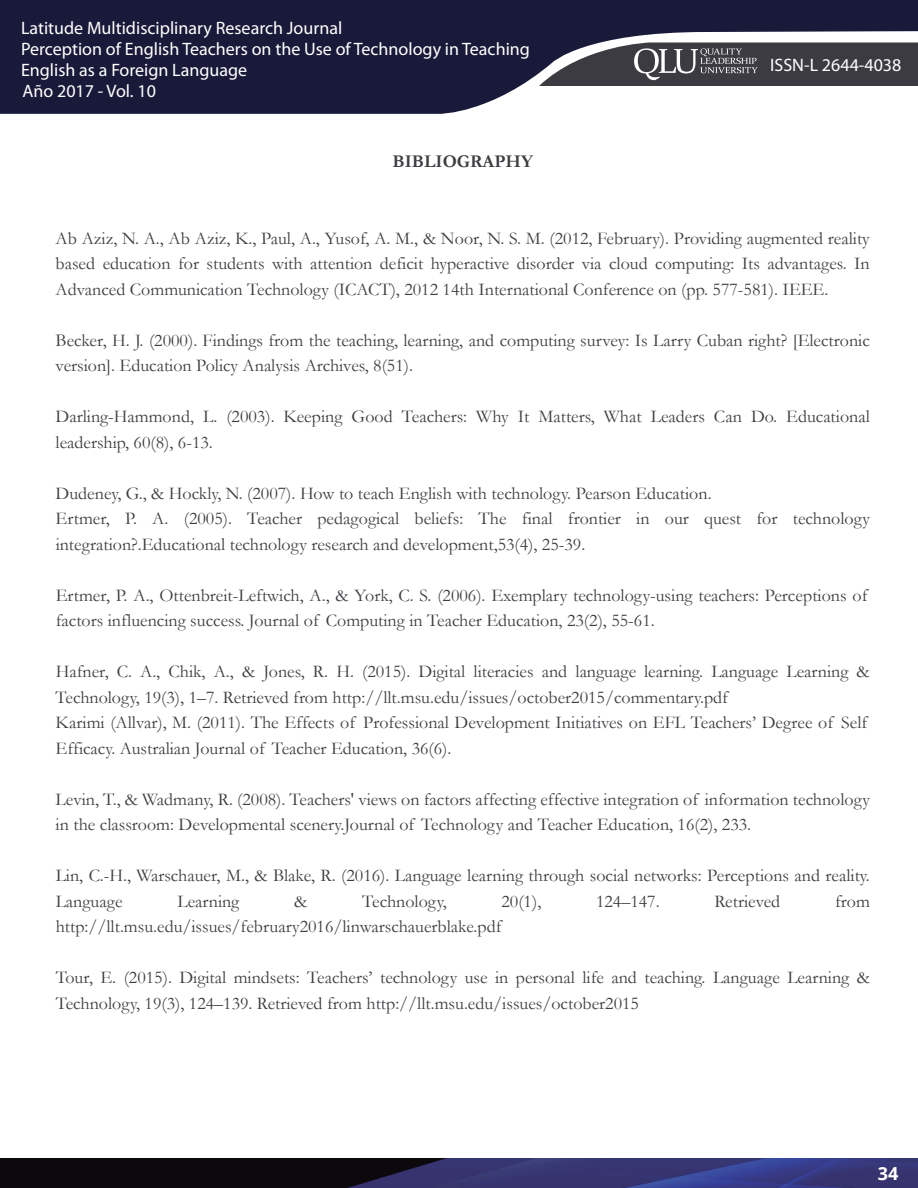
<style>
.page{position:relative;width:918px;height:1188px;background:#fff}
.page>*{position:absolute;margin:0;border:0;box-sizing:border-box;transform-origin:0 0}
.t1{font:18px/25.5px "Garamond";color:#3e3d42}
.t2{font:18px/21.6px "Myriad Pro";color:#fff}
.t3{font:700 18px "Garamond";color:#3e3d42}
.t4{font:700 18px "Open Sans";color:#fff}
</style>
<div class="page">
<img style="left:0;top:1158px;width:918px;height:30px">
<svg style="left:0;top:0;width:918px;height:114px;fill:#191a3a"></svg>
<svg style="left:539px;top:43px;width:379px;height:43px;background:#4d4d53"></svg>
<p class="t2" style="left:21px;top:16px;width:323px">Latitude Multidisciplinary Research Journal</p>
<p class="t2" style="left:21px;top:38px;width:510px">Perception of English Teachers on the Use of Technology in Teaching<br>English as a Foreign Language</p>
<p class="t2" style="left:22px;top:80px;width:135px">Año 2017 - Vol. 10</p>
<p class="t3" style="left:393px;top:149px;width:142px">BIBLIOGRAPHY</p>
<p class="t2" style="left:770px;top:53px;width:133px">ISSN-L 2644-4038</p>
<p class="t1" style="left:56px;top:225px;width:816px;text-align:justify">Ab Aziz, N. A., Ab Aziz, K., Paul, A., Yusof, A. M., &amp; Noor, N. S. M. (2012, February). Providing augmented reality based education for students with attention deficit hyperactive disorder via cloud computing: Its advantages. In Advanced Communication Technology (ICACT), 2012 14th International Conference on (pp. 577-581). IEEE.</p>
<p class="t1" style="left:56px;top:327px;width:816px">Becker, H. J. (2000). Findings from the teaching, learning, and computing survey: Is Larry Cuban right? [Electronic version]. Education Policy Analysis Archives, 8(51).</p>
<p class="t1" style="left:56px;top:403px;width:816px">Darling-Hammond, L. (2003). Keeping Good Teachers: Why It Matters, What Leaders Can Do. Educational leadership, 60(8), 6-13.</p>
<p class="t1" style="left:56px;top:480px;width:816px">Dudeney, G., &amp; Hockly, N. (2007). How to teach English with technology. Pearson Education.<br>Ertmer, P. A. (2005). Teacher pedagogical beliefs: The final frontier in our quest for technology integration?.Educational technology research and development,53(4), 25-39.</p>
<p class="t1" style="left:56px;top:582px;width:813px">Ertmer, P. A., Ottenbreit-Leftwich, A., &amp; York, C. S. (2006). Exemplary technology-using teachers: Perceptions of factors influencing success. Journal of Computing in Teacher Education, 23(2), 55-61.</p>
<p class="t1" style="left:56px;top:658px;width:816px">Hafner, C. A., Chik, A., &amp; Jones, R. H. (2015). Digital literacies and language learning. Language Learning &amp; Technology, 19(3), 1–7. Retrieved from http://llt.msu.edu/issues/october2015/commentary.pdf<br>Karimi (Allvar), M. (2011). The Effects of Professional Development Initiatives on EFL Teachers’ Degree of Self Efficacy. Australian Journal of Teacher Education, 36(6).</p>
<p class="t1" style="left:56px;top:786px;width:816px">Levin, T., &amp; Wadmany, R. (2008). Teachers' views on factors affecting effective integration of information technology in the classroom: Developmental scenery.Journal of Technology and Teacher Education, 16(2), 233.</p>
<p class="t1" style="left:56px;top:862px;width:816px">Lin, C.-H., Warschauer, M., &amp; Blake, R. (2016). Language learning through social networks: Perceptions and reality.<br>Language</p>
<p class="t1" style="left:177px;top:888px;width:64px">Learning</p>
<p class="t1" style="left:294px;top:888px;width:15px">&amp;</p>
<p class="t1" style="left:362px;top:888px;width:86px">Technology,</p>
<p class="t1" style="left:502px;top:888px;width:41px">20(1),</p>
<p class="t1" style="left:596px;top:888px;width:65px">124–147.</p>
<p class="t1" style="left:714px;top:888px;width:67px">Retrieved</p>
<p class="t1" style="left:835px;top:888px;width:36px">from</p>
<p class="t1" style="left:56px;top:913px;width:447px">http://llt.msu.edu/issues/february2016/linwarschauerblake.pdf</p>
<p class="t1" style="left:56px;top:964px;width:816px">Tour, E. (2015). Digital mindsets: Teachers’ technology use in personal life and teaching. Language Learning &amp;<br>Technology, 19(3), 124–139. Retrieved from http://llt.msu.edu/issues/october2015</p>
<p class="t4" style="left:878px;top:1160px;width:22px">34</p>
</div>
